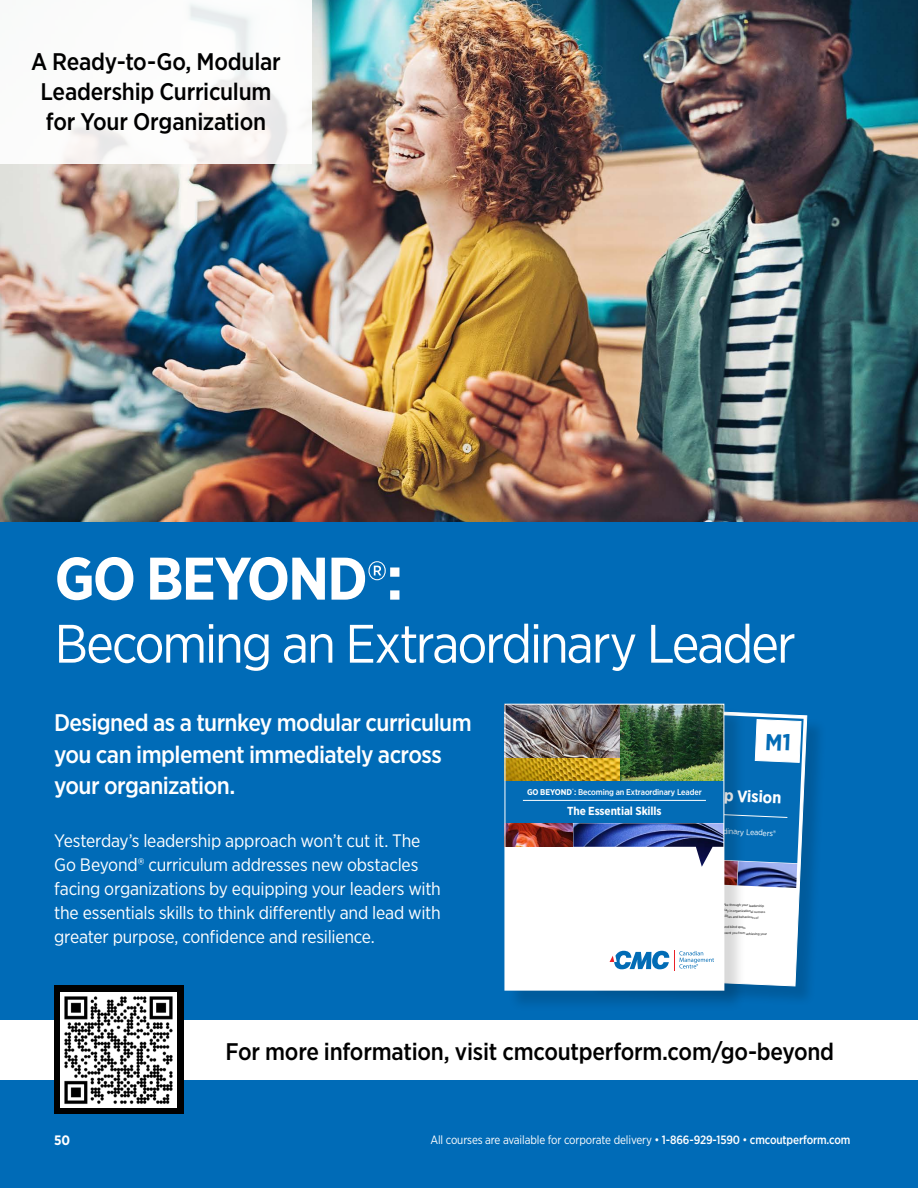
<style>
.page{position:relative;width:918px;height:1188px;background:#fff}
.page>*{position:absolute;margin:0;border:0;box-sizing:border-box;transform-origin:0 0}
.t1{font:700 60px "Gotham Narrow";letter-spacing:-.03em;color:#fff}
.t2{font:54px "Gotham Narrow";letter-spacing:-.04em;color:#fff}
.t3{font:500 24px/30px "Gotham Narrow";letter-spacing:-.01em;color:#000;text-align:center}
.t4{font:500 24px/31.2px "Gotham Narrow";letter-spacing:-.025em;color:#fff}
.t5{font:18px/24px "Gotham Narrow";letter-spacing:-.015em;color:#fff}
.t6{font:700 16.65px "Gotham Narrow";color:#fff}
.t7{font:700 13.65px "Gotham Narrow";color:#fff}
.t8{font:12px "Gotham Narrow";letter-spacing:-.01em;color:#fff;scale:.96 1}
.t9{font:700 11.55px "Gotham Narrow";letter-spacing:-.01em;color:#fff}
.t10{font:500 8.4px "Gotham Narrow";letter-spacing:-.01em;color:#fff}
.s1{font-weight:400;font-size:54px}
.s2{font-weight:700}
.s3{font-weight:500}
</style>
<div class="page">
<div style="left:0;top:522px;width:918px;height:666px;background:#006bb7"></div>
<img style="left:0;top:0;width:918px;height:522px">
<div style="left:590px;top:709px;width:237px;height:298px;background:#000;opacity:.15"></div>
<svg style="left:724px;top:706px;width:83px;height:280px;background:#adc5de"></svg>
<svg style="left:770px;top:962px;width:18px;height:16px"></svg>
<div style="left:508px;top:707px;width:238px;height:305px;background:#000;opacity:.15"></div>
<div style="left:505px;top:704px;width:219px;height:286px;background:#fff"></div>
<div style="left:505px;top:781px;width:219px;height:42px;background:#036cb6"></div>
<img style="left:507px;top:706px;width:215px;height:74px">
<img style="left:507px;top:823px;width:66px;height:24px">
<img style="left:573px;top:823px;width:131px;height:44px">
<svg style="left:610px;top:950px;width:104px;height:20px"></svg>
<hr style="left:523px;top:800px;width:183px;height:1px;background:#fff">
<div style="left:505px;top:704px;width:219px;height:286px;border:1px solid #fff"></div>
<div style="left:0;top:0;width:312px;height:164px;background:#fff"></div>
<div style="left:0;top:1020px;width:918px;height:60px;background:#fff"></div>
<div style="left:54px;top:985px;width:129px;height:129px;background:#000"></div>
<img style="left:61px;top:992px;width:115px;height:116px">
<hr style="left:917px;top:530px;width:1px;height:108px;background:#2c566f">
<hr style="left:917px;top:997px;width:1px;height:88px;background:#d78a3f">
<img style="left:596px;top:710px;width:208px;height:153px">
<h3 class="t3" style="left:31px;top:46px;width:251px">A Ready-to-Go, Modular<br>Leadership Curriculum for Your Organization</h3>
<h1 class="t1" style="left:55px;top:540px;width:350px">GO BEYOND<span class="s1">®</span>:</h1>
<h2 class="t2" style="left:55px;top:610px;width:743px">Becoming an Extraordinary Leader</h2>
<h3 class="t4" style="left:54px;top:707px;width:419px">Designed as a turnkey modular curriculum you can implement immediately across your organization.</h3>
<p class="t5" style="left:54px;top:828px;width:388px">Yesterday’s leadership approach won’t cut it. The Go Beyond® curriculum addresses new obstacles facing organizations by equipping your leaders with the essentials skills to think differently and lead with greater purpose, confidence and resilience.</p>
<p class="t6" style="left:618px;top:779px;width:166px;rotate:3deg">Your Leadership Vision</p>
<p class="t10" style="left:527px;top:786px;width:176px"><span class="s2">GO BEYOND</span><sup>®</sup><span class="s2">:</span> Becoming an Extraordinary Leader</p>
<p class="t9" style="left:567px;top:804px;width:96px">The Essential Skills</p>
<h3 class="t3" style="left:226px;top:1036px;width:610px">For more information, visit cmcoutperform.com/go-beyond</h3>
<p class="t7" style="left:54px;top:1131px;width:18px">50</p>
<p class="t8" style="left:430px;top:1132px;width:439px">All courses are available for corporate delivery • <span class="s3">1-866-929-1590</span> • <span class="s3">cmcoutperform.com</span></p>
</div>
